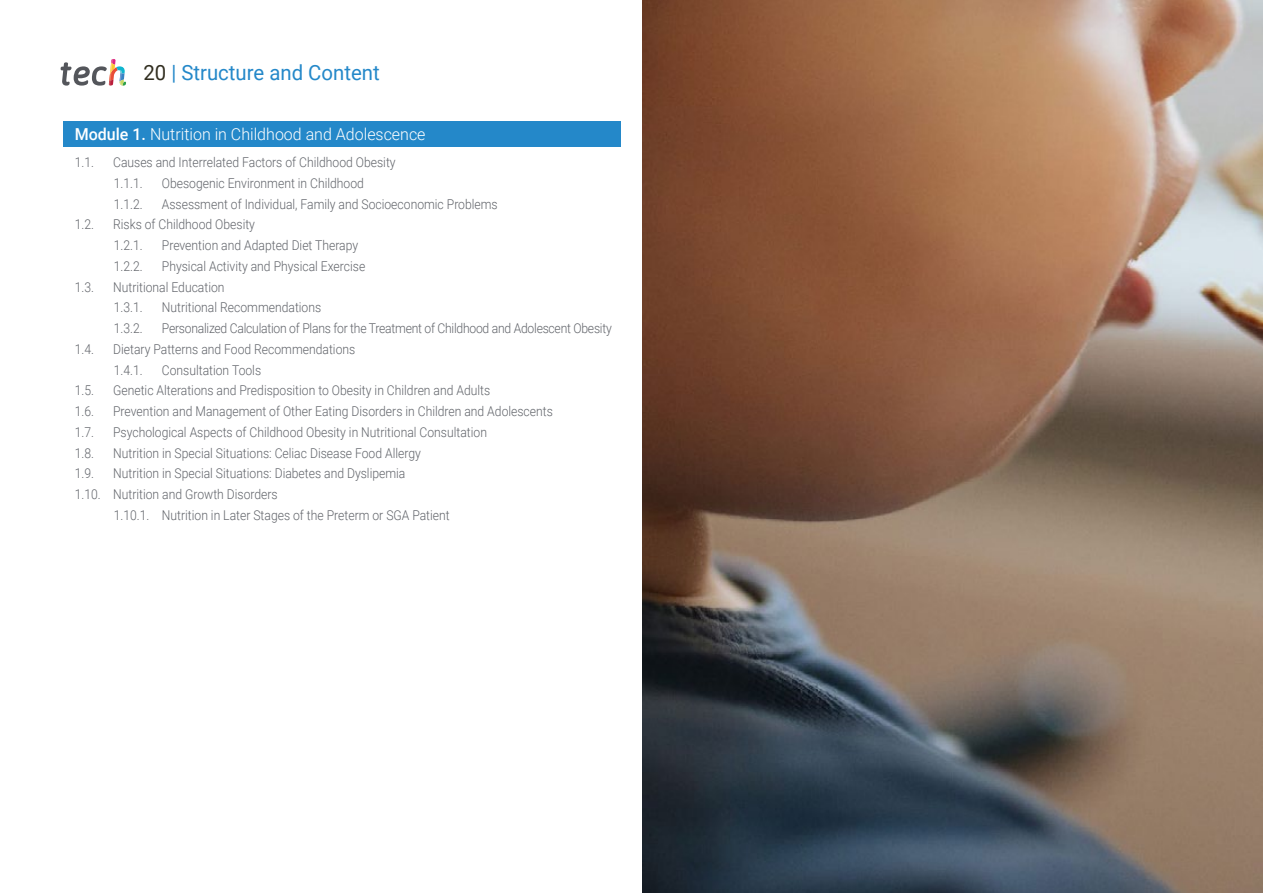
<style>
.page{position:relative;width:1263px;height:893px;background:#fff}
.page>*{position:absolute;margin:0;border:0;box-sizing:border-box;transform-origin:0 0}
.t1{font:21px "Roboto";color:#2488c9}
.t2{font:300 16.5px "Roboto";color:#fff}
.t3{font:300 13.5px/20.7px "Roboto";color:#61646a;scale:.9 1}
.t4{font:300 13.5px "Roboto";letter-spacing:-.02em;color:#61646a;scale:.9 1}
.s1{color:#312e20}
.s2{font-weight:500}
</style>
<div class="page">
<svg style="left:61px;top:59px;width:65px;height:27px"></svg>
<div style="left:64px;top:121px;width:557px;height:25px;background:#2488c9"></div>
<img style="left:642px;top:0;width:621px;height:893px">
<h1 class="t1" style="left:144px;top:57px;width:238px"><span class="s1">20</span> | Structure and Content</h1>
<p class="t2" style="left:75px;top:123px;width:352px"><span class="s2">Module 1.</span> Nutrition in Childhood and Adolescence</p>
<p class="t3" style="left:75px;top:151px;width:23px">1.1.</p>
<p class="t3" style="left:113px;top:151px;width:315px">Causes and Interrelated Factors of Childhood Obesity<br>1.1.1.</p>
<p class="t3" style="left:162px;top:172px;width:226px">Obesogenic Environment in Childhood</p>
<p class="t3" style="left:114px;top:193px;width:34px">1.1.2.</p>
<p class="t3" style="left:162px;top:193px;width:375px">Assessment of Individual, Family and Socioeconomic Problems</p>
<p class="t3" style="left:75px;top:214px;width:23px">1.2.</p>
<p class="t3" style="left:113px;top:214px;width:159px">Risks of Childhood Obesity<br>1.2.1.</p>
<p class="t3" style="left:162px;top:234px;width:220px">Prevention and Adapted Diet Therapy</p>
<p class="t3" style="left:114px;top:255px;width:34px">1.2.2.</p>
<p class="t3" style="left:162px;top:255px;width:227px">Physical Activity and Physical Exercise</p>
<p class="t3" style="left:75px;top:276px;width:23px">1.3.</p>
<p class="t3" style="left:113px;top:276px;width:125px">Nutritional Education<br>1.3.1.</p>
<p class="t3" style="left:162px;top:297px;width:179px">Nutritional Recommendations</p>
<p class="t3" style="left:114px;top:317px;width:34px">1.3.2.</p>
<p class="t4" style="left:162px;top:319px;width:501px">Personalized Calculation of Plans for the Treatment of Childhood and Adolescent Obesity</p>
<p class="t3" style="left:75px;top:338px;width:23px">1.4.</p>
<p class="t3" style="left:113px;top:338px;width:271px">Dietary Patterns and Food Recommendations<br>1.4.1.</p>
<p class="t3" style="left:162px;top:359px;width:112px">Consultation Tools</p>
<p class="t3" style="left:75px;top:380px;width:23px">1.5.</p>
<p class="t3" style="left:113px;top:380px;width:420px">Genetic Alterations and Predisposition to Obesity in Children and Adults</p>
<p class="t3" style="left:75px;top:400px;width:23px">1.6.</p>
<p class="t3" style="left:113px;top:400px;width:490px">Prevention and Management of Other Eating Disorders in Children and Adolescents</p>
<p class="t3" style="left:75px;top:421px;width:23px">1.7.</p>
<p class="t3" style="left:113px;top:421px;width:417px">Psychological Aspects of Childhood Obesity in Nutritional Consultation</p>
<p class="t3" style="left:75px;top:442px;width:23px">1.8.</p>
<p class="t3" style="left:113px;top:442px;width:343px">Nutrition in Special Situations: Celiac Disease Food Allergy</p>
<p class="t3" style="left:75px;top:463px;width:23px">1.9.</p>
<p class="t3" style="left:75px;top:463px;width:369px;text-indent:38px">Nutrition in Special Situations: Diabetes and Dyslipemia<br>1.10. Nutrition and Growth Disorders</p>
<p class="t3" style="left:114px;top:504px;width:375px">1.10.1. Nutrition in Later Stages of the Preterm or SGA Patient</p>
</div>
